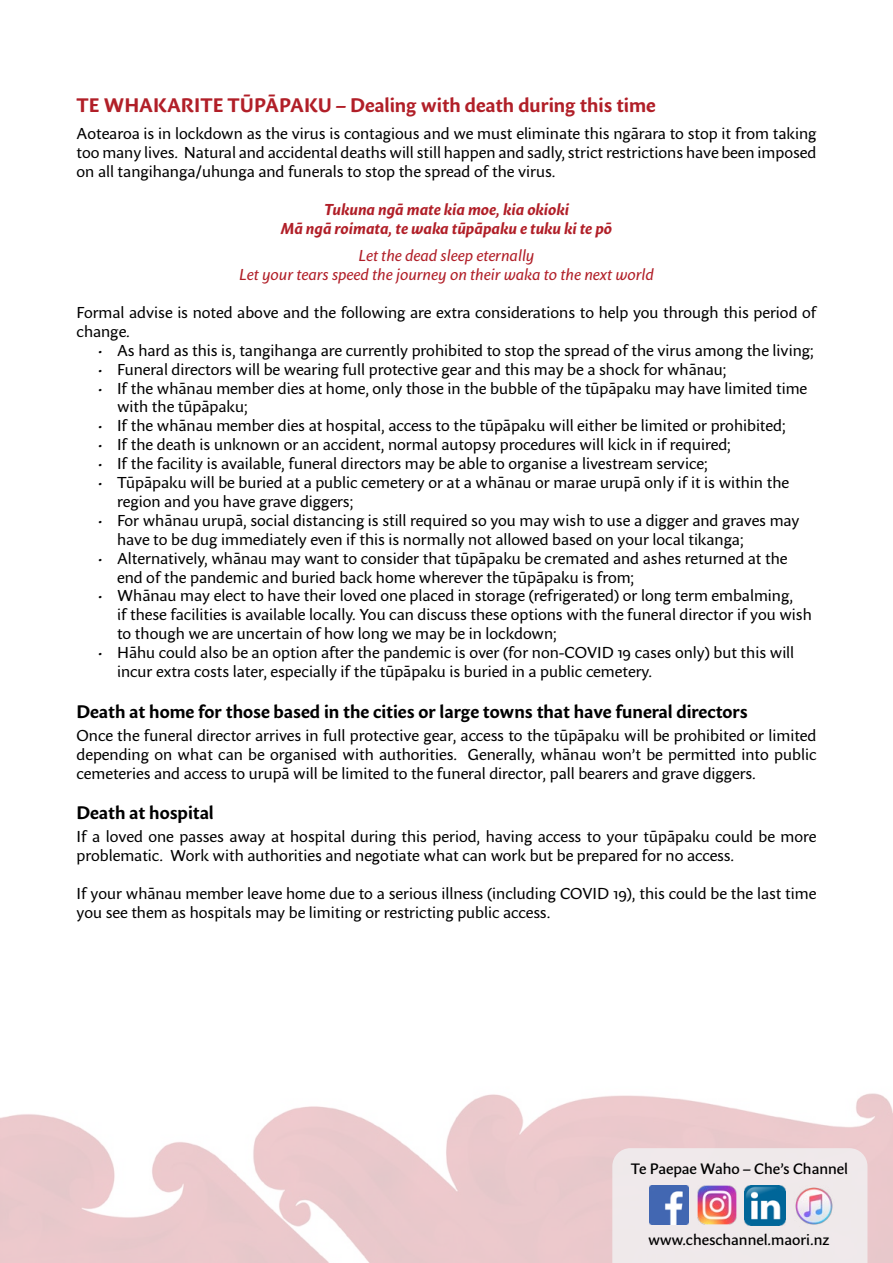
<style>
.page{position:relative;width:893px;height:1263px;background:#fff}
.page>*{position:absolute;margin:0;border:0;box-sizing:border-box;transform-origin:0 0}
.t1{font:700 19.5px "Sharik Sans";color:#b11f28}
.t2{font:700 18px "Sharik Sans";color:#000}
.t3{font:15.75px/18.9px "Sharik Sans";color:#000}
.t4{font:italic 15.75px/18.9px "Sharik Sans";color:#b11f28;text-align:center}
.t5{font:italic 700 15.75px/18.9px "Sharik Sans";color:#b11f28;text-align:center}
.t6{font:500 15px "Sharik Sans";color:#000}
</style>
<div class="page">
<img style="left:0;top:1093px;width:893px;height:170px">
<div style="left:612px;top:1148px;width:255px;height:115px;background:#efe9eb"></div>
<img style="left:745px;top:1185px;width:40px;height:40px">
<img style="left:793px;top:1185px;width:41px;height:41px">
<img style="left:697px;top:1185px;width:39px;height:39px">
<img style="left:649px;top:1185px;width:39px;height:39px">
<p class="t1" style="left:77px;top:91px;width:581px">TE WHAKARITE TŪPĀPAKU – Dealing with death during this time</p>
<p class="t3" style="left:77px;top:124px;width:741px;text-align:justify">Aotearoa is in lockdown as the virus is contagious and we must eliminate this ngārara to stop it from taking too many lives. Natural and accidental deaths will still happen and sadly, strict restrictions have been imposed on all tangihanga/uhunga and funerals to stop the spread of the virus.</p>
<p class="t5" style="left:281px;top:199px;width:333px">Tukuna ngā mate kia moe, kia okioki<br>Mā ngā roimata, te waka tūpāpaku e tuku ki te pō</p>
<p class="t4" style="left:239px;top:246px;width:416px">Let the dead sleep eternally<br>Let your tears speed the journey on their waka to the next world</p>
<p class="t3" style="left:77px;top:303px;width:741px">Formal advise is noted above and the following are extra considerations to help you through this period of change.</p>
<p class="t3" style="left:98px;top:340px;width:718px">• As hard as this is, tangihanga are currently prohibited to stop the spread of the virus among the living;</p>
<p class="t3" style="left:98px;top:359px;width:630px">• Funeral directors will be wearing full protective gear and this may be a shock for whānau;</p>
<p class="t3" style="left:117px;top:378px;width:692px;text-indent:-19px">• If the whānau member dies at home, only those in the bubble of the tūpāpaku may have limited time with the tūpāpaku;</p>
<p class="t3" style="left:98px;top:416px;width:690px">• If the whānau member dies at hospital, access to the tūpāpaku will either be limited or prohibited;</p>
<p class="t3" style="left:98px;top:435px;width:635px">• If the death is unknown or an accident, normal autopsy procedures will kick in if required;</p>
<p class="t3" style="left:98px;top:454px;width:612px">• If the facility is available, funeral directors may be able to organise a livestream service;</p>
<p class="t3" style="left:117px;top:473px;width:673px;text-indent:-19px">• Tūpāpaku will be buried at a public cemetery or at a whānau or marae urupā only if it is within the region and you have grave diggers;</p>
<p class="t3" style="left:117px;top:510px;width:684px;text-indent:-19px">• For whānau urupā, social distancing is still required so you may wish to use a digger and graves may have to be dug immediately even if this is normally not allowed based on your local tikanga;</p>
<p class="t3" style="left:117px;top:548px;width:672px;text-indent:-19px">• Alternatively, whānau may want to consider that tūpāpaku be cremated and ashes returned at the end of the pandemic and buried back home wherever the tūpāpaku is from;</p>
<p class="t3" style="left:117px;top:586px;width:696px;text-indent:-19px">• Whānau may elect to have their loved one placed in storage (refrigerated) or long term embalming,<br>if these facilities is available locally. You can discuss these options with the funeral director if you wish to though we are uncertain of how long we may be in lockdown;</p>
<p class="t3" style="left:117px;top:643px;width:679px;text-indent:-19px">• Hāhu could also be an option after the pandemic is over (for non-COVID 19 cases only) but this will incur extra costs later, especially if the tūpāpaku is buried in a public cemetery.</p>
<p class="t2" style="left:77px;top:698px;width:673px">Death at home for those based in the cities or large towns that have funeral directors</p>
<p class="t3" style="left:77px;top:725px;width:741px;text-align:justify">Once the funeral director arrives in full protective gear, access to the tūpāpaku will be prohibited or limited depending on what can be organised with authorities. Generally, whānau won’t be permitted into public cemeteries and access to urupā will be limited to the funeral director, pall bearers and grave diggers.</p>
<p class="t2" style="left:77px;top:800px;width:139px">Death at hospital</p>
<p class="t3" style="left:77px;top:827px;width:741px">If a loved one passes away at hospital during this period, having access to your tūpāpaku could be more problematic. Work with authorities and negotiate what can work but be prepared for no access.</p>
<p class="t3" style="left:77px;top:883px;width:741px">If your whānau member leave home due to a serious illness (including COVID 19), this could be the last time you see them as hospitals may be limiting or restricting public access.</p>
<p class="t6" style="left:631px;top:1158px;width:219px">Te Paepae Waho – Che’s Channel</p>
<p class="t6" style="left:648px;top:1229px;width:183px">www.cheschannel.maori.nz</p>
</div>
